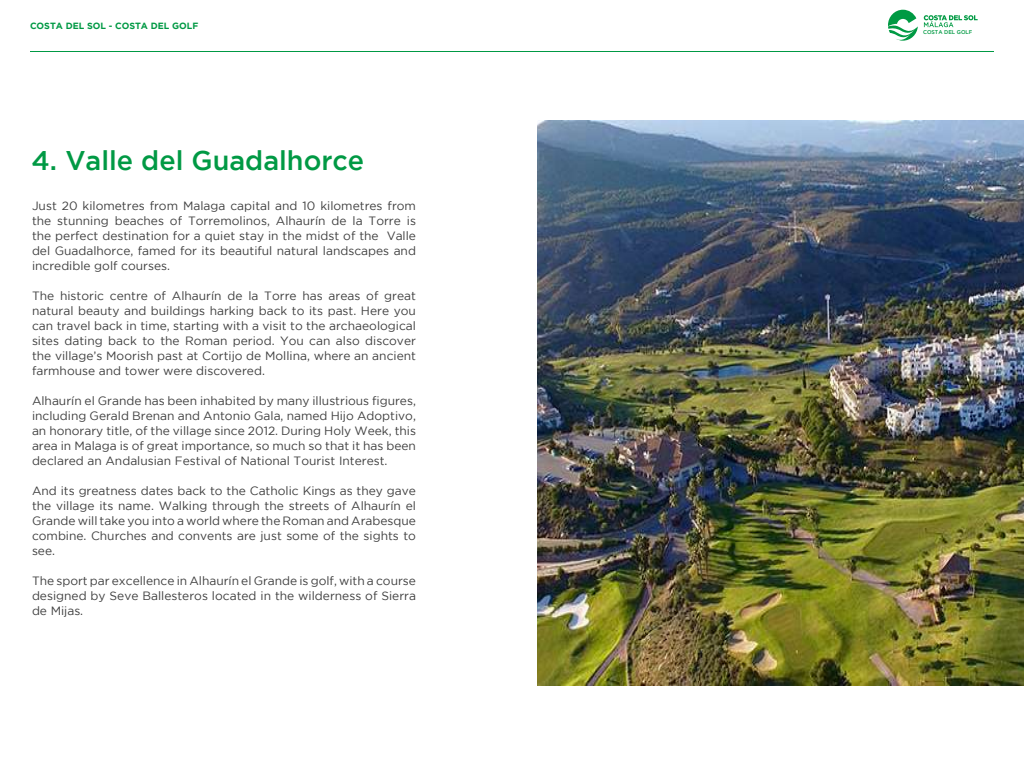
<style>
.page{position:relative;width:1024px;height:768px;background:#fff}
.page>*{position:absolute;margin:0;border:0;box-sizing:border-box;transform-origin:0 0}
.t1{font:500 27px "Gotham";color:#094}
.t2{font:12px/15px "Gotham";color:#3f3f3f;text-align:justify}
.t3{font:700 9px "Gotham";color:#094}
.t4{font:500 5.5px "Gotham";color:#009a43}
</style>
<div class="page">
<hr style="left:30px;top:51px;width:964px;height:1px;background:#094">
<svg style="left:888px;top:10px;width:30px;height:31px"></svg>
<svg style="left:924px;top:15px;width:54px;height:12px"></svg>
<img style="left:538px;top:120px;width:486px;height:566px">
<p class="t3" style="left:30px;top:21px;width:170px">COSTA DEL SOL - COSTA DEL GOLF</p>
<h1 class="t1" style="left:32px;top:145px;width:334px">4. Valle del Guadalhorce</h1>
<p class="t2" style="left:32px;top:198px;width:386px">Just 20 kilometres from Malaga capital and 10 kilometres from the stunning beaches of Torremolinos, Alhaurín de la Torre is the perfect destination for a quiet stay in the midst of the Valle del Guadalhorce, famed for its beautiful natural landscapes and incredible golf courses.</p>
<p class="t2" style="left:32px;top:288px;width:386px">The historic centre of Alhaurín de la Torre has areas of great natural beauty and buildings harking back to its past. Here you can travel back in time, starting with a visit to the archaeological sites dating back to the Roman period. You can also discover the village’s Moorish past at Cortijo de Mollina, where an ancient farmhouse and tower were discovered.</p>
<p class="t2" style="left:32px;top:393px;width:386px">Alhaurín el Grande has been inhabited by many illustrious figures, including Gerald Brenan and Antonio Gala, named Hijo Adoptivo, an honorary title, of the village since 2012. During Holy Week, this area in Malaga is of great importance, so much so that it has been declared an Andalusian Festival of National Tourist Interest.</p>
<p class="t2" style="left:32px;top:483px;width:386px">And its greatness dates back to the Catholic Kings as they gave the village its name. Walking through the streets of Alhaurín el Grande will take you into a world where the Roman and Arabesque combine. Churches and convents are just some of the sights to see.</p>
<p class="t2" style="left:32px;top:573px;width:386px">The sport par excellence in Alhaurín el Grande is golf, with a course designed by Seve Ballesteros located in the wilderness of Sierra de Mijas.</p>
<p class="t4" style="left:923px;top:29px;width:51px">COSTA DEL GOLF</p>
</div>
